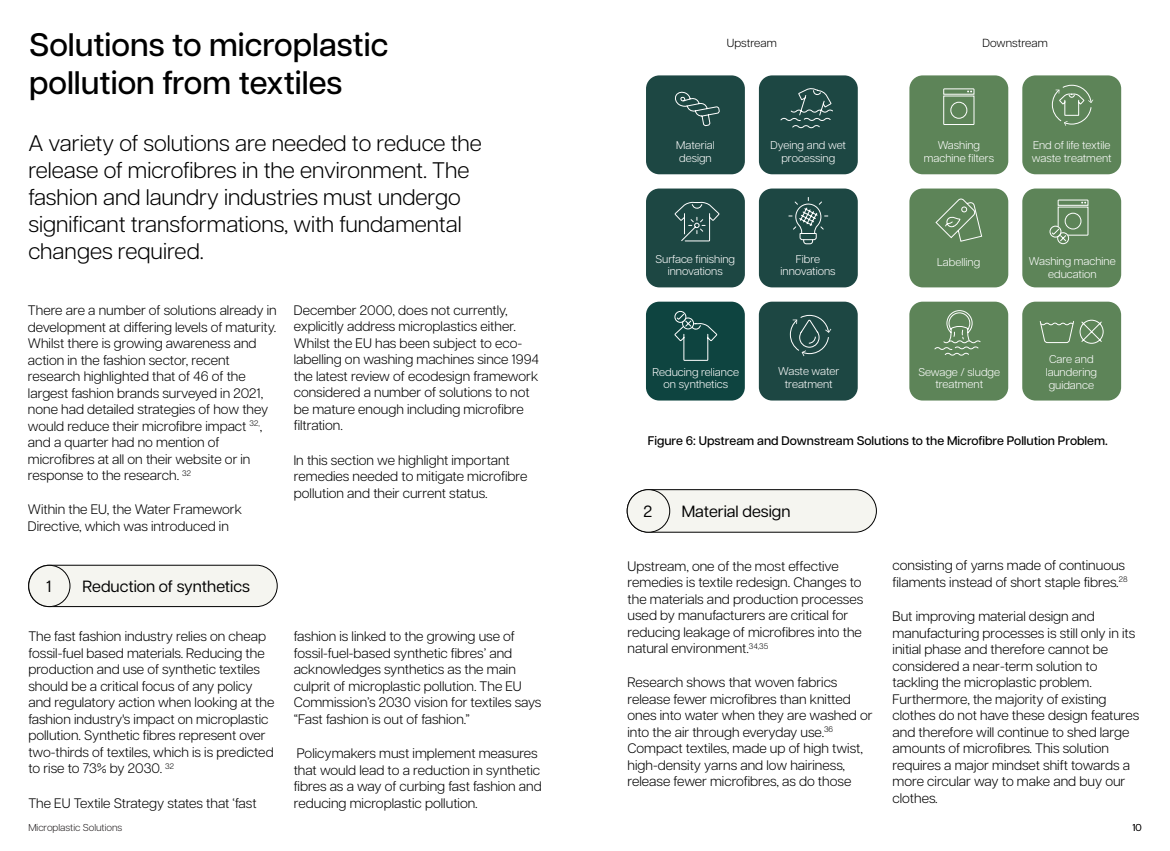
<style>
.page{position:relative;width:1170px;height:851px;background:#fff}
.page>*{position:absolute;margin:0;border:0;box-sizing:border-box;transform-origin:0 0}
.Headers{font:500 32.5px/37.5px "Articulat CF";color:#000}
.Quote_2{font:300 22.5px/27px "Articulat CF";color:#000}
.Sub_header{font:16.25px "Articulat CF";color:#000}
.Body_Copy_M{font:300 13.75px/16.5px "Articulat CF";color:#000}
.Body_Copy_S{font:500 12.5px "Articulat CF";color:#000}
.Infographics_body_co{font:300 11.75px "Articulat CF";color:#000}
.Infographics_body_co-2{font:300 11.25px/12.8px "Articulat CF";color:#fff;text-align:center}
.t1{font:300 10px "Articulat CF";color:#231f20}
.t2{font:300 10px "Articulat CF";color:#000}
</style>
<div class="page">
<div style="left:1022px;top:301px;width:98px;height:99px;background:#5d8458;border-radius:13px"></div>
<svg style="left:1039px;top:319px;width:64px;height:25px"></svg>
<div style="left:909px;top:301px;width:99px;height:99px;background:#5d8458;border-radius:13px"></div>
<svg style="left:934px;top:310px;width:46px;height:46px"></svg>
<div style="left:1022px;top:75px;width:99px;height:99px;background:#5d8458;border-radius:13px"></div>
<svg style="left:1051px;top:85px;width:42px;height:41px"></svg>
<div style="left:1022px;top:188px;width:99px;height:99px;background:#5d8458;border-radius:13px"></div>
<div style="left:1049px;top:226px;width:12px;height:11px;border:1px solid #fff;border-radius:50%"></div>
<svg style="left:1051px;top:199px;width:37px;height:45px"></svg>
<div style="left:909px;top:75px;width:99px;height:99px;background:#5d8458;border-radius:13px"></div>
<svg style="left:943px;top:88px;width:31px;height:37px"></svg>
<div style="left:909px;top:188px;width:99px;height:99px;background:#5d8458;border-radius:13px"></div>
<svg style="left:935px;top:198px;width:47px;height:44px"></svg>
<div style="left:758px;top:301px;width:99px;height:99px;background:#1d4743;border-radius:13px"></div>
<div style="left:646px;top:301px;width:98px;height:99px;background:#0e4440;border-radius:13px"></div>
<div style="left:758px;top:75px;width:99px;height:99px;background:#1d4743;border-radius:13px"></div>
<div style="left:758px;top:188px;width:99px;height:99px;background:#1d4743;border-radius:13px"></div>
<div style="left:646px;top:75px;width:98px;height:99px;background:#1d4743;border-radius:13px"></div>
<div style="left:646px;top:188px;width:98px;height:99px;background:#1d4743;border-radius:13px"></div>
<div style="left:627px;top:489px;width:249px;height:43px;background:#f5f5f0;border-radius:21px"></div>
<div style="left:627px;top:489px;width:249px;height:43px;border:1px solid #000;border-radius:21px"></div>
<div style="left:29px;top:565px;width:248px;height:41px;background:#f5f5f0;border-radius:21px"></div>
<div style="left:28px;top:565px;width:249px;height:41px;border:1px solid #000;border-radius:21px"></div>
<div style="left:627px;top:489px;width:42px;height:43px;background:#f5f5f0;border-radius:50%"></div>
<div style="left:627px;top:489px;width:43px;height:43px;border:1px solid #000;border-radius:50%"></div>
<div style="left:29px;top:565px;width:41px;height:41px;background:#f5f5f0;border-radius:50%"></div>
<div style="left:29px;top:565px;width:41px;height:41px;border:1px solid #000;border-radius:50%"></div>
<svg style="left:675px;top:91px;width:45px;height:35px"></svg>
<svg style="left:780px;top:88px;width:53px;height:41px"></svg>
<svg style="left:674px;top:202px;width:45px;height:39px"></svg>
<svg style="left:789px;top:315px;width:42px;height:41px"></svg>
<svg style="left:788px;top:197px;width:40px;height:47px"></svg>
<div style="left:674px;top:311px;width:12px;height:11px;border:1px solid #fff;border-radius:50%"></div>
<svg style="left:674px;top:313px;width:43px;height:48px"></svg>
<p class="Headers" style="left:29px;top:24px;width:361px">Solutions to microplastic pollution from textiles</p>
<p class="Quote_2" style="left:28px;top:128px;width:455px">A variety of solutions are needed to reduce the release of microfibres in the environment. The fashion and laundry industries must undergo significant transformations, with fundamental changes required.</p>
<p class="Infographics_body_co" style="left:726px;top:34px;width:52px">Upstream</p>
<p class="Infographics_body_co" style="left:982px;top:34px;width:67px">Downstream</p>
<p class="Infographics_body_co-2" style="left:676px;top:138px;width:40px;text-align:left">Material design</p>
<p class="Infographics_body_co-2" style="left:770px;top:138px;width:77px">Dyeing and wet processing</p>
<p class="Infographics_body_co-2" style="left:923px;top:138px;width:72px">Washing machine filters</p>
<p class="Infographics_body_co-2" style="left:1031px;top:138px;width:81px;text-align:left">End of life textile waste treatment</p>
<p class="Infographics_body_co-2" style="left:655px;top:251px;width:81px">Surface finishing innovations</p>
<p class="Infographics_body_co-2" style="left:780px;top:251px;width:57px">Fibre innovations</p>
<p class="Infographics_body_co-2" style="left:937px;top:254px;width:45px">Labelling</p>
<p class="Infographics_body_co-2" style="left:1028px;top:254px;width:88px">Washing machine education</p>
<p class="Body_Copy_M" style="left:294px;top:300px;width:247px">December 2000, does not currently, explicitly address microplastics either.<br>Whilst the EU has been subject to eco&shy;labelling on washing machines since 1994 the latest review of ecodesign framework considered a number of solutions to not be mature enough including microfibre filtration.</p>
<p class="Body_Copy_M" style="left:294px;top:450px;width:235px">In this section we highlight important remedies needed to mitigate microfibre pollution and their current status.</p>
<p class="Body_Copy_M" style="left:28px;top:301px;width:250px">There are a number of solutions already in development at differing levels of maturity.<br>Whilst there is growing awareness and action in the fashion sector, recent research highlighted that of 46 of the largest fashion brands surveyed in 2021, none had detailed strategies of how they would reduce their microfibre impact <sup>32,</sup>, and a quarter had no mention of microfibres at all on their website or in response to the research. <sup>32</sup></p>
<p class="Body_Copy_M" style="left:28px;top:500px;width:215px">Within the EU, the Water Framework<br>Directive, which was introduced in</p>
<p class="Sub_header" style="left:681px;top:499px;width:110px">Material design</p>
<p class="Infographics_body_co-2" style="left:1045px;top:352px;width:53px">Care and laundering guidance</p>
<p class="Infographics_body_co-2" style="left:778px;top:364px;width:63px">Waste water treatment</p>
<p class="Infographics_body_co-2" style="left:652px;top:364px;width:88px">Reducing reliance on synthetics</p>
<p class="Infographics_body_co-2" style="left:918px;top:364px;width:83px">Sewage / sludge treatment</p>
<p class="Body_Copy_S" style="left:647px;top:431px;width:461px">Figure 6: Upstream and Downstream Solutions to the Microfibre Pollution Problem.</p>
<p class="Sub_header" style="left:643px;top:499px;width:10px">2</p>
<p class="Sub_header" style="left:46px;top:574px;width:7px">1</p>
<p class="Sub_header" style="left:82px;top:574px;width:169px">Reduction of synthetics</p>
<p class="Body_Copy_M" style="left:28px;top:627px;width:247px">The fast fashion industry relies on cheap fossil-fuel based materials. Reducing the production and use of synthetic textiles should be a critical focus of any policy and regulatory action when looking at the fashion industry's impact on microplastic pollution. Synthetic fibres represent over two-thirds of textiles, which is is predicted to rise to 73% by 2030. <sup>32</sup></p>
<p class="Body_Copy_M" style="left:28px;top:793px;width:230px">The EU Textile Strategy states that ‘fast</p>
<p class="t1" style="left:28px;top:819px;width:95px">Microplastic Solutions</p>
<p class="Body_Copy_M" style="left:294px;top:627px;width:249px">fashion is linked to the growing use of fossil-fuel-based synthetic fibres’ and acknowledges synthetics as the main culprit of microplastic pollution. The EU Commission’s 2030 vision for textiles says “Fast fashion is out of fashion.”</p>
<p class="Body_Copy_M" style="left:294px;top:744px;width:249px">Policymakers must implement measures that would lead to a reduction in synthetic fibres as a way of curbing fast fashion and reducing microplastic pollution.</p>
<p class="Body_Copy_M" style="left:627px;top:556px;width:237px">Upstream, one of the most effective remedies is textile redesign. Changes to the materials and production processes used by manufacturers are critical for reducing leakage of microfibres into the natural environment.<sup>34,35</sup></p>
<p class="Body_Copy_M" style="left:627px;top:673px;width:246px">Research shows that woven fabrics release fewer microfibres than knitted ones into water when they are washed or into the air through everyday use.<sup>36<br></sup>Compact textiles, made up of high twist, high-density yarns and low hairiness, release fewer microfibres, as do those</p>
<p class="Body_Copy_M" style="left:892px;top:556px;width:236px">consisting of yarns made of continuous filaments instead of short staple fibres.<sup>28</sup></p>
<p class="Body_Copy_M" style="left:892px;top:607px;width:248px">But improving material design and manufacturing processes is still only in its initial phase and therefore cannot be considered a near-term solution to tackling the microplastic problem.<br>Furthermore, the majority of existing clothes do not have these design features and therefore will continue to shed large amounts of microfibres. This solution requires a major mindset shift towards a more circular way to make and buy our clothes.</p>
<p class="t2" style="left:1132px;top:819px;width:11px">10</p>
</div>
